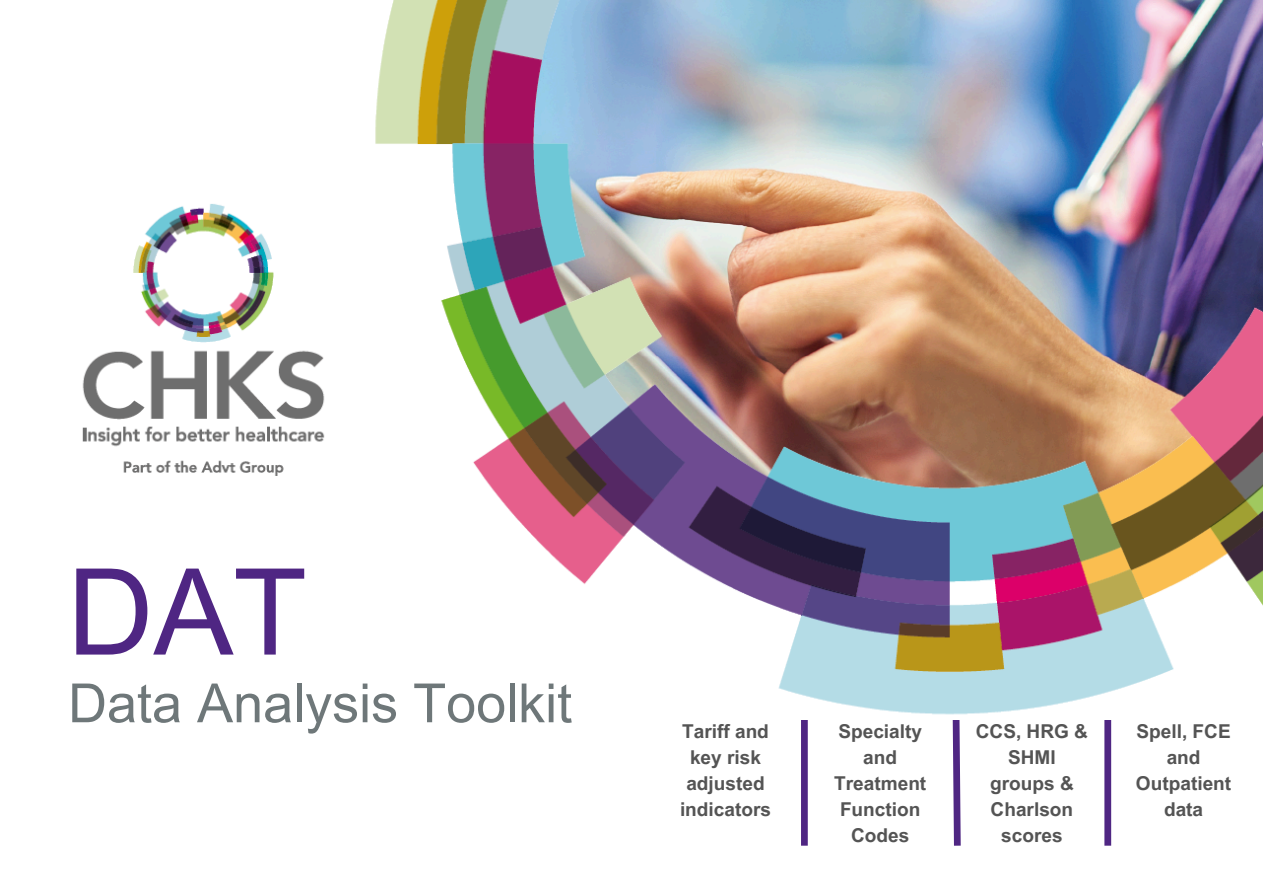
<style>
.page{position:relative;width:1263px;height:894px;background:#fff}
.page>*{position:absolute;margin:0;border:0;box-sizing:border-box;transform-origin:0 0}
.t1{font:120px "Arial MT Pro";color:#4f2683}
.t2{font:54px "Arial MT Pro";color:#6e7779}
.t3{font:700 19.05px/26px "Arial MT Pro";color:#545454;text-align:center}
</style>
<div class="page">
<div style="left:801px;top:718px;width:7px;height:127px;background:#4f2683"></div>
<svg style="left:952px;top:720px;width:9px;height:126px"></svg>
<div style="left:1104px;top:718px;width:7px;height:127px;background:#4f2683"></div>
<img style="left:375px;top:0;width:888px;height:719px">
<img style="left:82px;top:204px;width:243px;height:272px">
<h1 class="t1" style="left:67px;top:567px;width:241px">DAT</h1>
<p class="t2" style="left:68px;top:682px;width:506px">Data Analysis Toolkit</p>
<h2 class="t3" style="left:680px;top:720px;width:93px">Tariff and key risk adjusted indicators</h2>
<p class="t3" style="left:834px;top:720px;width:94px">Specialty and<br>Treatment<br>Function<br>Codes</p>
<p class="t3" style="left:976px;top:720px;width:114px">CCS, HRG &amp;<br>SHMI groups &amp;<br>Charlson scores</p>
<p class="t3" style="left:1136px;top:720px;width:97px">Spell, FCE and<br>Outpatient data</p>
</div>
